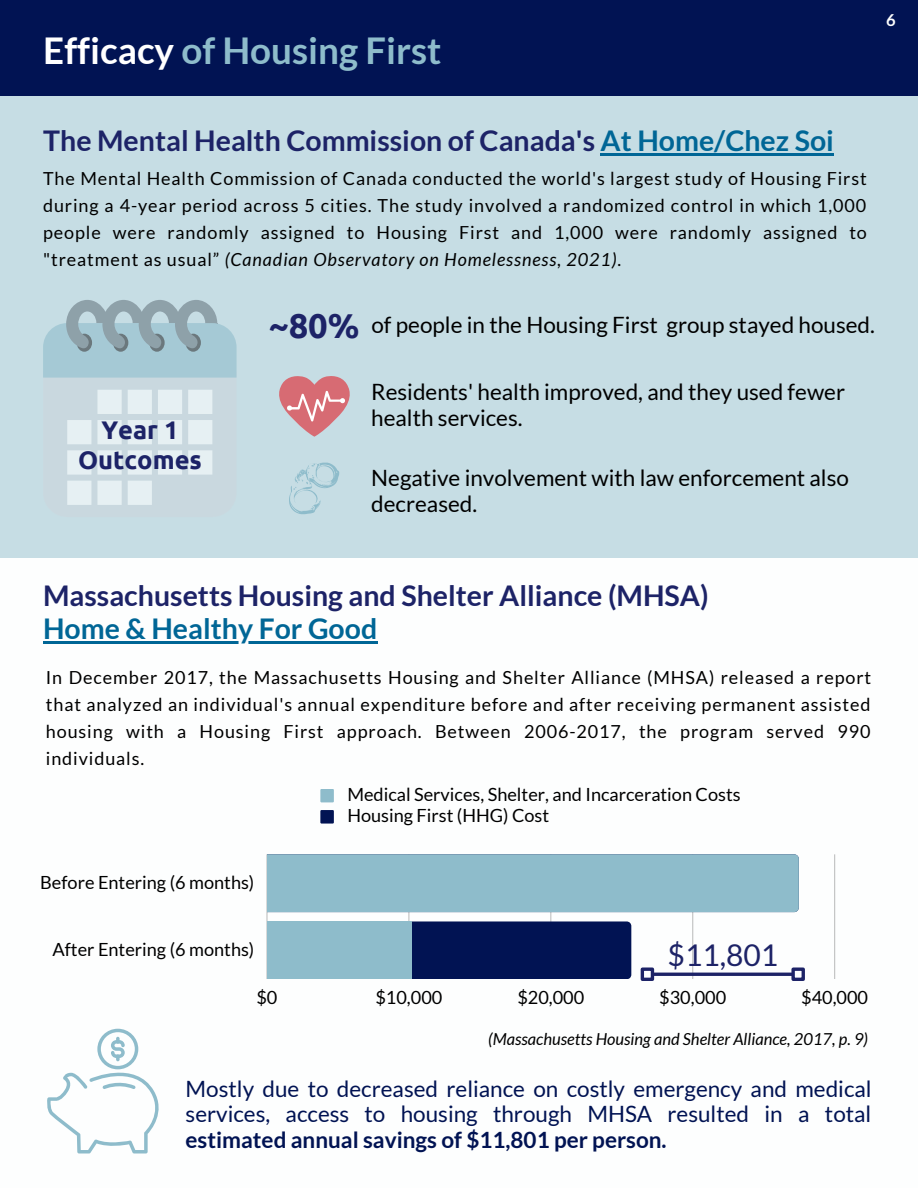
<style>
.page{position:relative;width:918px;height:1188px;background:#fff}
.page>*{position:absolute;margin:0;border:0;box-sizing:border-box;transform-origin:0 0}
.t1{font:700 36.9px "Lato";color:#8ebccb}
.t2{font:30px "Lato";color:#1d2367}
.t3{font:700 28.5px "Lato";color:#1d2367}
.t4{font:700 28.5px "Lato";color:#006696}
.t5{font:700 25.5px/30.3px "Ubuntu";color:#1d2367;text-align:center}
.t6{font:22.5px/25.8px "Lato";color:#000}
.t7{font:22.5px/25.8px "Lato";color:#011353}
.t8{font:700 22.5px "Lato";color:#011353}
.t9{font:18.15px/21.1px "Lato";color:#000}
.t10{font:18px/27px "Lato";letter-spacing:.05em;color:#000;text-align:justify}
.t11{font:italic 16.5px "Lato";color:#000}
.t12{font:700 16.5px "Lato";color:#fdfefe}
.s1{color:#fff}
.s2{color:#006696}
.s3{font-style:italic}
.s4{font-family:"Ubuntu";font-weight:700;font-size:34.5px;color:#1d2367}
</style>
<div class="page">
<div style="left:0;top:92px;width:918px;height:465px;background:#c6dde4"></div>
<svg style="left:43px;top:300px;width:194px;height:205px"></svg>
<svg style="left:279px;top:376px;width:71px;height:61px"></svg>
<svg style="left:289px;top:463px;width:50px;height:51px"></svg>
<div style="left:0;top:0;width:918px;height:96px;background:#011353"></div>
<div style="left:320px;top:789px;width:14px;height:13px;background:#8ebccb"></div>
<div style="left:320px;top:810px;width:14px;height:14px;background:#011353"></div>
<svg style="left:266px;top:854px;width:569px;height:125px;fill:#8ebccb"></svg>
<svg style="left:627px;top:921px;width:4px;height:58px"></svg>
<svg style="left:794px;top:854px;width:5px;height:58px"></svg>
<div style="left:267px;top:921px;width:144px;height:58px;background:#8ebccb"></div>
<hr style="left:653px;top:973px;width:139px;height:3px;background:#1d2367">
<div style="left:641px;top:968px;width:13px;height:13px;border:3px solid #1d2367"></div>
<div style="left:791px;top:968px;width:14px;height:13px;border:3px solid #1d2367"></div>
<svg style="left:47px;top:1029px;width:112px;height:124px"></svg>
<hr style="left:601px;top:153px;width:233px;height:2px;background:#006696">
<hr style="left:43px;top:642px;width:334px;height:2px;background:#006696">
<h1 class="t1" style="left:43px;top:27px;width:400px"><span class="s1">Efficacy</span> of Housing First</h1>
<p class="t12" style="left:886px;top:9px;width:11px">6</p>
<h3 class="t3" style="left:43px;top:123px;width:792px">The Mental Health Commission of Canada's <span class="s2">At Home/Chez Soi</span></h3>
<p class="t10" style="left:43px;top:165px;width:825px">The Mental Health Commission of Canada conducted the world's largest study of Housing First during a 4-year period across 5 cities. The study involved a randomized control in which 1,000 people were randomly assigned to Housing First and 1,000 were randomly assigned to "treatment as usual” <span class="s3">(Canadian Observatory on Homelessness, 2021).</span></p>
<h3 class="t5" style="left:78px;top:414px;width:125px">Year 1<br>Outcomes</h3>
<p class="t6" style="left:269px;top:311px;width:607px"><span class="s4">~80%</span> of people in the Housing First group stayed housed.</p>
<p class="t6" style="left:371px;top:378px;width:475px">Residents' health improved, and they used fewer health services.</p>
<p class="t6" style="left:371px;top:464px;width:479px">Negative involvement with law enforcement also decreased.</p>
<h3 class="t3" style="left:43px;top:577px;width:667px">Massachusetts Housing and Shelter Alliance (MHSA)</h3>
<h3 class="t4" style="left:43px;top:611px;width:336px">Home &amp; Healthy For Good</h3>
<p class="t10" style="left:46px;top:663px;width:827px">In December 2017, the Massachusetts Housing and Shelter Alliance (MHSA) released a report that analyzed an individual's annual expenditure before and after receiving permanent assisted housing with a Housing First approach. Between 2006-2017, the program served 990 individuals.</p>
<p class="t9" style="left:40px;top:871px;width:216px">Before Entering (6 months)</p>
<p class="t9" style="left:52px;top:938px;width:203px">After Entering (6 months)</p>
<p class="t9" style="left:347px;top:784px;width:395px">Medical Services, Shelter, and Incarceration Costs<br>Housing First (HHG) Cost</p>
<h2 class="t2" style="left:668px;top:936px;width:112px">$11,801</h2>
<p class="t9" style="left:256px;top:987px;width:23px">$0</p>
<p class="t9" style="left:375px;top:987px;width:68px">$10,000</p>
<p class="t9" style="left:517px;top:987px;width:68px">$20,000</p>
<p class="t9" style="left:659px;top:987px;width:68px">$30,000</p>
<p class="t9" style="left:801px;top:987px;width:68px">$40,000</p>
<p class="t11" style="left:488px;top:1029px;width:381px">(Massachusetts Housing and Shelter Alliance, 2017, p. 9)</p>
<p class="t7" style="left:186px;top:1075px;width:688px">Mostly due to decreased reliance on costly emergency and medical services, access to housing through MHSA resulted in a total</p>
<p class="t8" style="left:186px;top:1126px;width:483px">estimated annual savings of $11,801 per person.</p>
</div>
